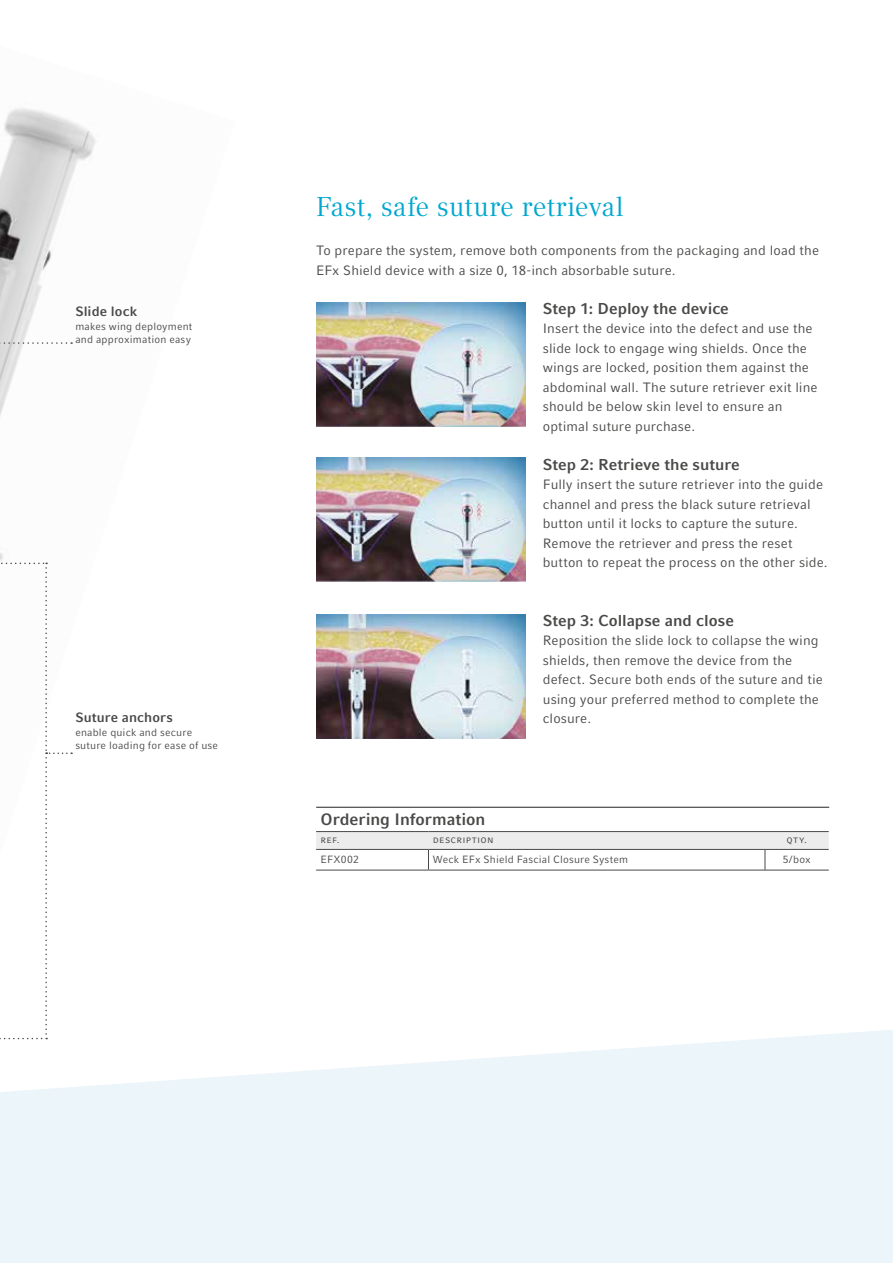
<style>
.page{position:relative;width:893px;height:1263px;background:#fff}
.page>*{position:absolute;margin:0;border:0;box-sizing:border-box;transform-origin:0 0}
.t1{font:27px "Compatil Text LT Pro";color:#00a7cf}
.t2{font:700 16.5px "Compatil Fact LT Pro";color:#494948}
.t3{font:700 15.75px "Compatil Fact LT Pro";color:#494948}
.t4{font:13.5px/19.5px "Compatil Fact LT Pro";letter-spacing:.01em;color:#494948}
.t5{font:700 13.5px "Compatil Fact LT Pro";letter-spacing:.005em;color:#494948}
.t6{font:10.5px/13.5px "Compatil Fact LT Pro";letter-spacing:.02em;color:#494948}
</style>
<div class="page">
<img style="left:0;top:108px;width:96px;height:646px">
<svg style="left:0;top:1030px;width:893px;height:233px;background:#eef6fa"></svg>
<svg style="left:0;top:342px;width:72px;height:2px"></svg>
<svg style="left:0;top:563px;width:72px;height:476px"></svg>
<hr style="left:316px;top:807px;width:513px;height:1px;background:#494948">
<hr style="left:316px;top:870px;width:112px;height:1px;background:#494948">
<hr style="left:428px;top:870px;width:337px;height:1px;background:#494948">
<svg style="left:316px;top:831px;width:513px;height:39px"></svg>
<hr style="left:765px;top:870px;width:64px;height:1px;background:#494948">
<img style="left:316px;top:303px;width:210px;height:123px">
<img style="left:316px;top:458px;width:210px;height:123px">
<img style="left:316px;top:615px;width:210px;height:123px">
<p class="t5" style="left:75px;top:303px;width:64px">Slide lock</p>
<p class="t6" style="left:75px;top:319px;width:118px">makes wing deployment and approximation easy</p>
<p class="t5" style="left:75px;top:709px;width:99px">Suture anchors</p>
<p class="t6" style="left:75px;top:725px;width:144px">enable quick and secure suture loading for ease of use</p>
<h1 class="t1" style="left:316px;top:191px;width:309px">Fast, safe suture retrieval</h1>
<p class="t4" style="left:316px;top:241px;width:504px">To prepare the system, remove both components from the packaging and load the<br>EFx Shield device with a size 0, 18-inch absorbable suture.</p>
<p class="t3" style="left:543px;top:299px;width:188px">Step 1: Deploy the device</p>
<p class="t4" style="left:543px;top:319px;width:276px">Insert the device into the defect and use the slide lock to engage wing shields. Once the wings are locked, position them against the abdominal wall. The suture retriever exit line should be below skin level to ensure an optimal suture purchase.</p>
<p class="t3" style="left:543px;top:455px;width:198px">Step 2: Retrieve the suture</p>
<p class="t4" style="left:543px;top:475px;width:286px">Fully insert the suture retriever into the guide channel and press the black suture retrieval button until it locks to capture the suture.<br>Remove the retriever and press the reset button to repeat the process on the other side.</p>
<p class="t3" style="left:543px;top:611px;width:193px">Step 3: Collapse and close</p>
<p class="t4" style="left:543px;top:631px;width:282px">Reposition the slide lock to collapse the wing shields, then remove the device from the defect. Secure both ends of the suture and tie using your preferred method to complete the closure.</p>
<p class="t2" style="left:320px;top:809px;width:167px">Ordering Information</p>
<p class="t6" style="left:320px;top:833px;width:21px">Ref.</p>
<p class="t6" style="left:433px;top:833px;width:63px">Description</p>
<p class="t6" style="left:787px;top:833px;width:22px">Qty.</p>
<p class="t6" style="left:320px;top:853px;width:40px">EFX002</p>
<p class="t6" style="left:433px;top:853px;width:197px">Weck EFx Shield Fascial Closure System</p>
<p class="t6" style="left:783px;top:853px;width:29px">5/box</p>
</div>
